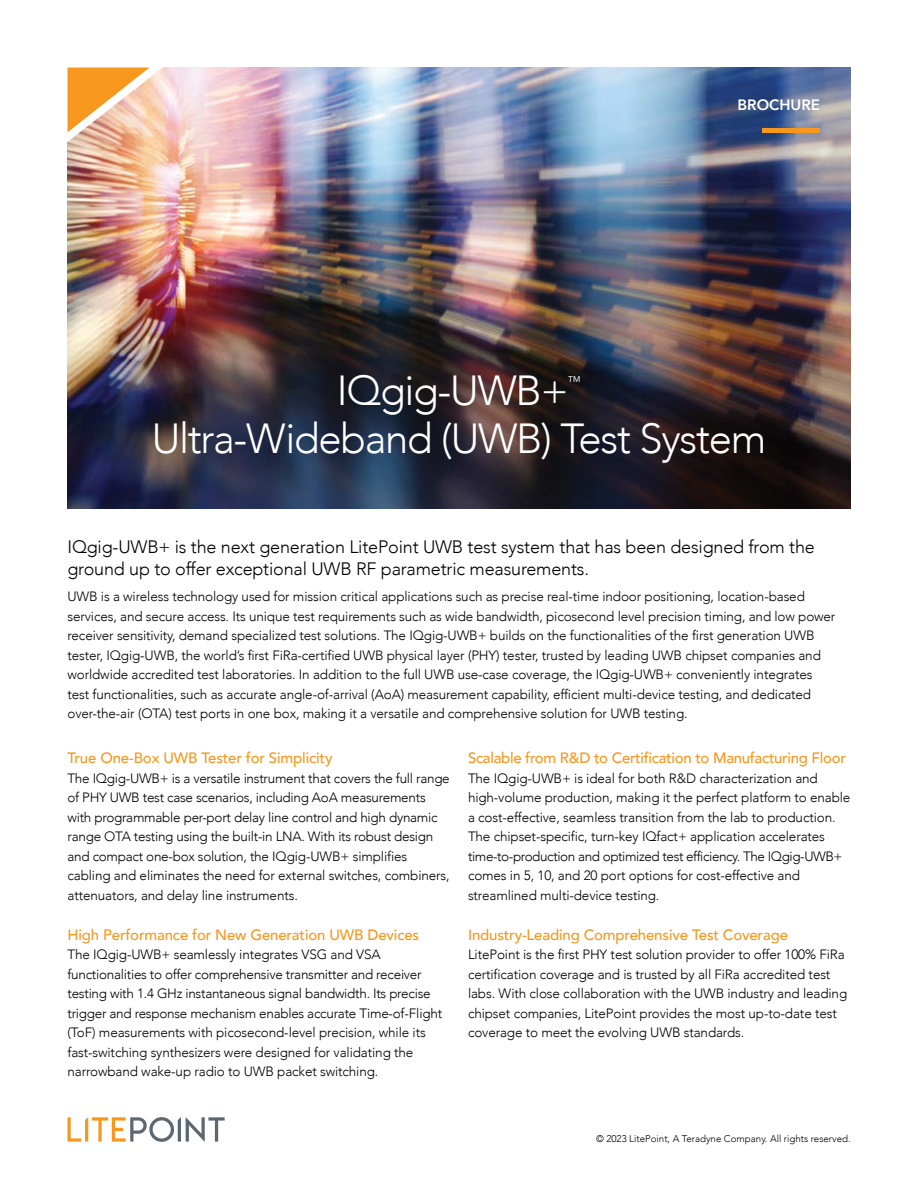
<style>
.page{position:relative;width:918px;height:1188px;background:#fff}
.page>*{position:absolute;margin:0;border:0;box-sizing:border-box;transform-origin:0 0}
.t1{font:300 42px "Avenir";letter-spacing:-.03em;color:#fff}
.t2{font:300 18px/22.5px "Avenir";letter-spacing:-.01em;color:#000}
.t3{font:500 15px "Avenir";letter-spacing:-.01em;color:#f8971d}
.t4{font:800 15px "Avenir";color:#fff}
.t5{font:300 13.95px "Avenir";color:#fff}
.t6{font:300 13.5px/19.5px "Avenir";letter-spacing:-.01em;color:#000}
.t7{font:300 9.75px "Avenir";color:#000}
</style>
<div class="page">
<svg style="left:67px;top:1117px;width:158px;height:25px"></svg>
<img style="left:68px;top:68px;width:783px;height:441px">
<hr style="left:762px;top:128px;width:58px;height:4px;background:#f8971d">
<svg style="left:67px;top:67px;width:105px;height:85px;background:#f4be8b"></svg>
<p class="t4" style="left:738px;top:93px;width:84px">BROCHURE</p>
<h1 class="t1" style="left:337px;top:366px;width:233px">IQgig-UWB+</h1>
<p class="t5" style="left:567px;top:373px;width:15px">™</p>
<h1 class="t1" style="left:152px;top:414px;width:616px">Ultra-Wideband (UWB) Test System</h1>
<h2 class="t2" style="left:68px;top:535px;width:749px">IQgig-UWB+ is the next generation LitePoint UWB test system that has been designed from the ground up to offer exceptional UWB RF parametric measurements.</h2>
<p class="t6" style="left:68px;top:587px;width:769px">UWB is a wireless technology used for mission critical applications such as precise real-time indoor positioning, location-based services, and secure access. Its unique test requirements such as wide bandwidth, picosecond level precision timing, and low power receiver sensitivity, demand specialized test solutions. The IQgig-UWB+ builds on the functionalities of the first generation UWB tester, IQgig-UWB, the world’s first FiRa-certified UWB physical layer (PHY) tester, trusted by leading UWB chipset companies and worldwide accredited test laboratories. In addition to the full UWB use-case coverage, the IQgig-UWB+ conveniently integrates test functionalities, such as accurate angle-of-arrival (AoA) measurement capability, efficient multi-device testing, and dedicated over-the-air (OTA) test ports in one box, making it a versatile and comprehensive solution for UWB testing.</p>
<p class="t3" style="left:68px;top:745px;width:267px">True One-Box UWB Tester for Simplicity</p>
<p class="t6" style="left:68px;top:769px;width:384px">The IQgig-UWB+ is a versatile instrument that covers the full range of PHY UWB test case scenarios, including AoA measurements with programmable per-port delay line control and high dynamic range OTA testing using the built-in LNA. With its robust design and compact one-box solution, the IQgig-UWB+ simplifies cabling and eliminates the need for external switches, combiners, attenuators, and delay line instruments.</p>
<p class="t3" style="left:68px;top:921px;width:353px">High Performance for New Generation UWB Devices</p>
<p class="t6" style="left:68px;top:945px;width:376px">The IQgig-UWB+ seamlessly integrates VSG and VSA functionalities to offer comprehensive transmitter and receiver testing with 1.4 GHz instantaneous signal bandwidth. Its precise trigger and response mechanism enables accurate Time-of-Flight (ToF) measurements with picosecond-level precision, while its fast-switching synthesizers were designed for validating the narrowband wake-up radio to UWB packet switching.</p>
<p class="t3" style="left:468px;top:745px;width:380px">Scalable from R&amp;D to Certification to Manufacturing Floor</p>
<p class="t6" style="left:468px;top:769px;width:384px">The IQgig-UWB+ is ideal for both R&amp;D characterization and high-volume production, making it the perfect platform to enable a cost-effective, seamless transition from the lab to production.<br>The chipset-specific, turn-key IQfact+ application accelerates time-to-production and optimized test efficiency. The IQgig-UWB+ comes in 5, 10, and 20 port options for cost-effective and streamlined multi-device testing.</p>
<p class="t3" style="left:468px;top:921px;width:322px">Industry-Leading Comprehensive Test Coverage</p>
<p class="t6" style="left:468px;top:945px;width:381px">LitePoint is the first PHY test solution provider to offer 100% FiRa certification coverage and is trusted by all FiRa accredited test labs. With close collaboration with the UWB industry and leading chipset companies, LitePoint provides the most up-to-date test coverage to meet the evolving UWB standards.</p>
<p class="t7" style="left:596px;top:1133px;width:256px">© 2023 LitePoint, A Teradyne Company. All rights reserved.</p>
</div>
